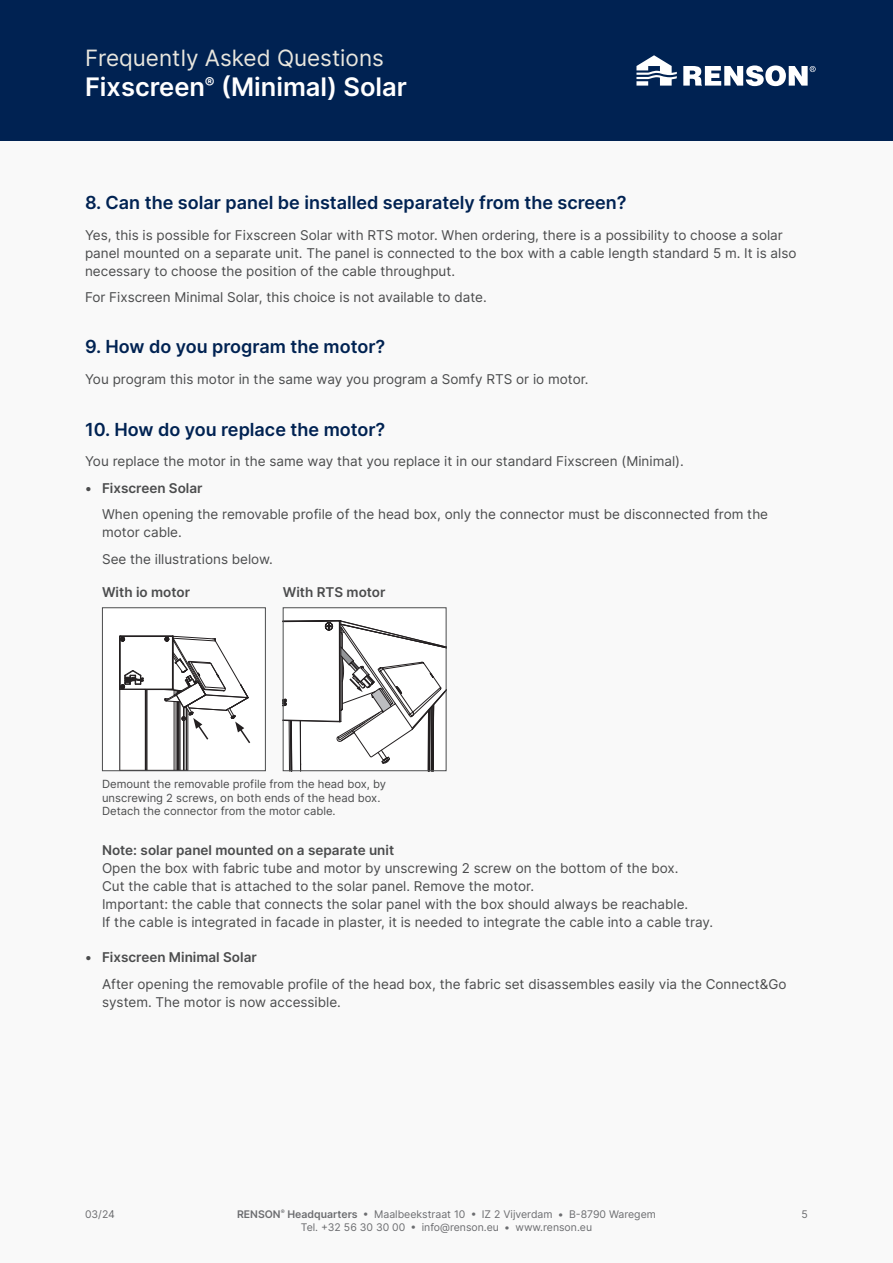
<style>
.page{position:relative;width:893px;height:1263px;background:#f9f9f9}
.page>*{position:absolute;margin:0;border:0;box-sizing:border-box;transform-origin:0 0}
.t1{font:600 25.5px "Inter";color:#fff}
.t2{font:22.5px "Inter";color:#e8e6de}
.FAQ_Vraag{font:600 18px "Inter";color:#002252}
.FAQ_Body{font:13.5px/18px "Inter";color:#4b4c4d}
.FAQ_Body-2{font:600 13.5px "Inter";color:#4b4c4d}
.FAQ_Tabtekst{font:11.25px/13.5px "Inter";color:#4b4c4d}
.t3{font:10.5px "Inter";color:#6c6d70}
.s1{font-weight:600}
</style>
<div class="page">
<div style="left:0;top:0;width:893px;height:140px;background:#002252"></div>
<svg style="left:636px;top:55px;width:41px;height:31px"></svg>
<svg style="left:683px;top:65px;width:133px;height:21px"></svg>
<div style="left:102px;top:608px;width:163px;height:163px;background:#fff"></div>
<hr style="left:147px;top:689px;width:1px;height:81px;background:#231f20">
<hr style="left:120px;top:689px;width:1px;height:81px;background:#231f20">
<hr style="left:145px;top:689px;width:1px;height:81px;background:#231f20">
<hr style="left:178px;top:702px;width:1px;height:68px;background:#231f20">
<hr style="left:179px;top:702px;width:1px;height:68px;background:#231f20">
<hr style="left:180px;top:702px;width:1px;height:68px;background:#231f20">
<hr style="left:183px;top:720px;width:1px;height:50px;background:#231f20">
<hr style="left:184px;top:720px;width:1px;height:50px;background:#231f20">
<hr style="left:186px;top:708px;width:1px;height:62px;background:#231f20">
<hr style="left:188px;top:710px;width:1px;height:60px;background:#231f20">
<hr style="left:177px;top:702px;width:1px;height:68px;background:#231f20">
<hr style="left:176px;top:702px;width:1px;height:68px;background:#231f20">
<hr style="left:174px;top:701px;width:1px;height:69px;background:#231f20">
<div style="left:102px;top:607px;width:164px;height:164px;border:1px solid #4b4c4d"></div>
<div style="left:283px;top:608px;width:163px;height:163px;background:#fff"></div>
<svg style="left:285px;top:620px;width:162px;height:151px"></svg>
<div style="left:283px;top:607px;width:163px;height:164px;border:1px solid #4b4c4d"></div>
<svg style="left:119px;top:636px;width:132px;height:109px"></svg>
<h2 class="t2" style="left:85px;top:42px;width:300px">Frequently Asked Questions</h2>
<h1 class="t1" style="left:85px;top:68px;width:324px">Fixscreen<sup>®</sup> (Minimal) Solar</h1>
<p class="FAQ_Vraag" style="left:85px;top:189px;width:543px">8. Can the solar panel be installed separately from the screen?</p>
<p class="FAQ_Body" style="left:85px;top:225px;width:713px">Yes, this is possible for Fixscreen Solar with RTS motor. When ordering, there is a possibility to choose a solar panel mounted on a separate unit. The panel is connected to the box with a cable length standard 5 m. It is also necessary to choose the position of the cable throughput.</p>
<p class="FAQ_Body" style="left:85px;top:288px;width:403px">For Fixscreen Minimal Solar, this choice is not available to date.</p>
<p class="FAQ_Vraag" style="left:85px;top:334px;width:302px">9. How do you program the motor?</p>
<p class="FAQ_Body" style="left:85px;top:370px;width:505px">You program this motor in the same way you program a Somfy RTS or io motor.</p>
<p class="FAQ_Vraag" style="left:85px;top:416px;width:302px">10. How do you replace the motor?</p>
<p class="FAQ_Body" style="left:85px;top:452px;width:600px">You replace the motor in the same way that you replace it in our standard Fixscreen (Minimal).</p>
<p class="FAQ_Body-2" style="left:85px;top:478px;width:119px">• Fixscreen Solar</p>
<p class="FAQ_Body" style="left:102px;top:505px;width:668px">When opening the removable profile of the head box, only the connector must be disconnected from the motor cable.</p>
<p class="FAQ_Body" style="left:102px;top:550px;width:172px">See the illustrations below.</p>
<p class="FAQ_Body-2" style="left:102px;top:582px;width:90px">With io motor</p>
<p class="FAQ_Body-2" style="left:283px;top:582px;width:104px">With RTS motor</p>
<p class="FAQ_Tabtekst" style="left:102px;top:777px;width:286px">Demount the removable profile from the head box, by unscrewing 2 screws, on both ends of the head box.</p>
<p class="FAQ_Tabtekst" style="left:102px;top:804px;width:235px">Detach the connector from the motor cable.</p>
<p class="FAQ_Body-2" style="left:102px;top:840px;width:294px">Note: solar panel mounted on a separate unit</p>
<p class="FAQ_Body" style="left:102px;top:859px;width:578px">Open the box with fabric tube and motor by unscrewing 2 screw on the bottom of the box.</p>
<p class="FAQ_Body" style="left:102px;top:877px;width:434px">Cut the cable that is attached to the solar panel. Remove the motor.</p>
<p class="FAQ_Body" style="left:102px;top:895px;width:613px">Important: the cable that connects the solar panel with the box should always be reachable.<br>If the cable is integrated in facade in plaster, it is needed to integrate the cable into a cable tray.</p>
<p class="FAQ_Body-2" style="left:85px;top:947px;width:173px">• Fixscreen Minimal Solar</p>
<p class="FAQ_Body" style="left:102px;top:974px;width:686px">After opening the removable profile of the head box, the fabric set disassembles easily via the Connect&amp;Go system. The motor is now accessible.</p>
<p class="t3" style="left:85px;top:1206px;width:31px">03/24</p>
<p class="t3" style="left:237px;top:1206px;width:420px"><span class="s1">RENSON</span><sup>®</sup> <span class="s1">Headquarters</span> • Maalbeekstraat 10 • IZ 2 Vijverdam • B-8790 Waregem</p>
<p class="t3" style="left:801px;top:1206px;width:8px">5</p>
<p class="t3" style="left:301px;top:1220px;width:293px">Tel. +32 56 30 30 00 • info@renson.eu • www.renson.eu</p>
</div>
